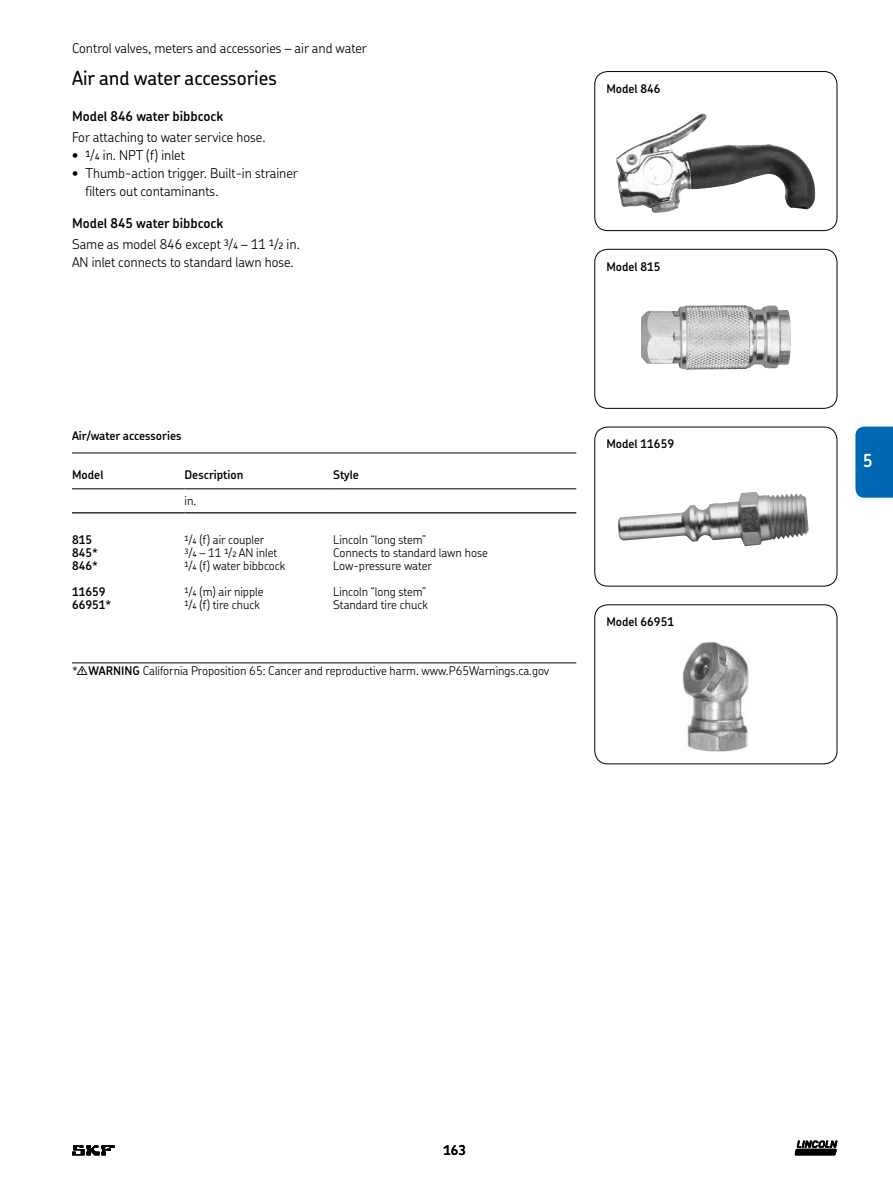
<style>
.page{position:relative;width:893px;height:1191px;background:#fff}
.page>*{position:absolute;margin:0;border:0;box-sizing:border-box;transform-origin:0 0}
.t1{font:500 19.5px "SKF Chevin";color:#000}
.t2{font:600 18px "SKF Chevin";color:#fff}
.t3{font:300 13.5px/17.9px "SKF Chevin";color:#000}
.t4{font:600 13.5px "SKF Chevin";color:#000}
.t5{font:300 12px "SKF Chevin";color:#000}
.t6{font:600 12px "SKF Chevin";color:#000}
.s1{font-weight:500;font-size:9px}
.s2{font-weight:600}
.s3{font-weight:500;font-size:7.5px}
</style>
<div class="page">
<div style="left:855px;top:427px;width:37px;height:71px;background:#0068b5"></div>
<hr style="left:72px;top:453px;width:112px;height:1px;background:#000">
<hr style="left:184px;top:453px;width:149px;height:1px;background:#000">
<hr style="left:333px;top:453px;width:243px;height:1px;background:#000">
<hr style="left:72px;top:489px;width:112px;height:1px;background:#000">
<hr style="left:72px;top:512px;width:112px;height:1px;background:#000">
<hr style="left:184px;top:489px;width:149px;height:1px;background:#000">
<hr style="left:184px;top:512px;width:149px;height:1px;background:#000">
<hr style="left:333px;top:489px;width:243px;height:1px;background:#000">
<hr style="left:333px;top:512px;width:243px;height:1px;background:#000">
<img style="left:616px;top:113px;width:200px;height:100px">
<div style="left:594px;top:71px;width:243px;height:160px;border:1px solid #000;border-radius:13px"></div>
<img style="left:641px;top:305px;width:150px;height:65px">
<div style="left:594px;top:249px;width:243px;height:160px;border:1px solid #000;border-radius:13px"></div>
<img style="left:683px;top:641px;width:65px;height:110px">
<div style="left:594px;top:604px;width:243px;height:160px;border:1px solid #000;border-radius:13px"></div>
<img style="left:618px;top:492px;width:190px;height:54px">
<div style="left:594px;top:427px;width:243px;height:160px;border:1px solid #000;border-radius:13px"></div>
<hr style="left:72px;top:663px;width:504px;height:1px;background:#000">
<svg style="left:72px;top:1145px;width:43px;height:10px"></svg>
<svg style="left:794px;top:1140px;width:43px;height:15px"></svg>
<p class="t3" style="left:72px;top:39px;width:296px">Control valves, meters and accessories – air and water</p>
<h1 class="t1" style="left:72px;top:66px;width:206px">Air and water accessories</h1>
<p class="t4" style="left:72px;top:108px;width:152px">Model 846 water bibbcock</p>
<p class="t3" style="left:72px;top:128px;width:193px">For attaching to water service hose.</p>
<p class="t3" style="left:72px;top:146px;width:114px">• <sup>1</sup>/<span class="s1">4</span> in. NPT (f) inlet</p>
<p class="t3" style="left:85px;top:164px;width:214px;text-indent:-14px">• Thumb-action trigger. Built-in strainer filters out contaminants.</p>
<p class="t3" style="left:72px;top:213px;width:228px;line-height:20.9px"><span class="s2">Model 845 water bibbcock<br></span>Same as model 846 except <sup>3</sup>/<span class="s1">4</span> – 11 <sup>1</sup>/<span class="s1">2</span> in.</p>
<p class="t3" style="left:72px;top:253px;width:222px">AN inlet connects to standard lawn hose.</p>
<p class="t6" style="left:606px;top:81px;width:56px">Model 846</p>
<p class="t6" style="left:606px;top:258px;width:56px">Model 815</p>
<p class="t6" style="left:72px;top:427px;width:111px">Air/water accessories</p>
<p class="t6" style="left:72px;top:467px;width:33px">Model</p>
<p class="t6" style="left:184px;top:467px;width:60px">Description</p>
<p class="t6" style="left:333px;top:467px;width:27px">Style</p>
<p class="t5" style="left:184px;top:493px;width:12px">in.</p>
<p class="t6" style="left:72px;top:532px;width:22px">815</p>
<p class="t5" style="left:184px;top:532px;width:81px"><sup>1</sup>/<span class="s3">4</span> (f) air coupler</p>
<p class="t5" style="left:333px;top:532px;width:94px">Lincoln “long stem”</p>
<p class="t6" style="left:72px;top:545px;width:27px">845*</p>
<p class="t5" style="left:184px;top:545px;width:94px"><sup>3</sup>/<span class="s3">4</span> – 11 <sup>1</sup>/<span class="s3">2</span> AN inlet</p>
<p class="t5" style="left:333px;top:545px;width:156px">Connects to standard lawn hose</p>
<p class="t6" style="left:72px;top:558px;width:27px">846*</p>
<p class="t5" style="left:184px;top:558px;width:102px"><sup>1</sup>/<span class="s3">4</span> (f) water bibbcock</p>
<p class="t5" style="left:333px;top:558px;width:100px">Low-pressure water</p>
<p class="t6" style="left:72px;top:584px;width:35px">11659</p>
<p class="t5" style="left:184px;top:584px;width:80px"><sup>1</sup>/<span class="s3">4</span> (m) air nipple</p>
<p class="t5" style="left:333px;top:584px;width:94px">Lincoln “long stem”</p>
<p class="t6" style="left:72px;top:597px;width:41px">66951*</p>
<p class="t5" style="left:184px;top:597px;width:77px"><sup>1</sup>/<span class="s3">4</span> (f) tire chuck</p>
<p class="t5" style="left:333px;top:597px;width:96px">Standard tire chuck</p>
<p class="t5" style="left:72px;top:663px;width:479px">* <span class="s2">WARNING</span> California Proposition 65: Cancer and reproductive harm. www.P65Warnings.ca.gov</p>
<p class="t6" style="left:606px;top:436px;width:69px">Model 11659</p>
<p class="t6" style="left:606px;top:614px;width:69px">Model 66951</p>
<p class="t4" style="left:443px;top:1142px;width:24px">163</p>
<h2 class="t2" style="left:862px;top:449px;width:12px">5</h2>
</div>
